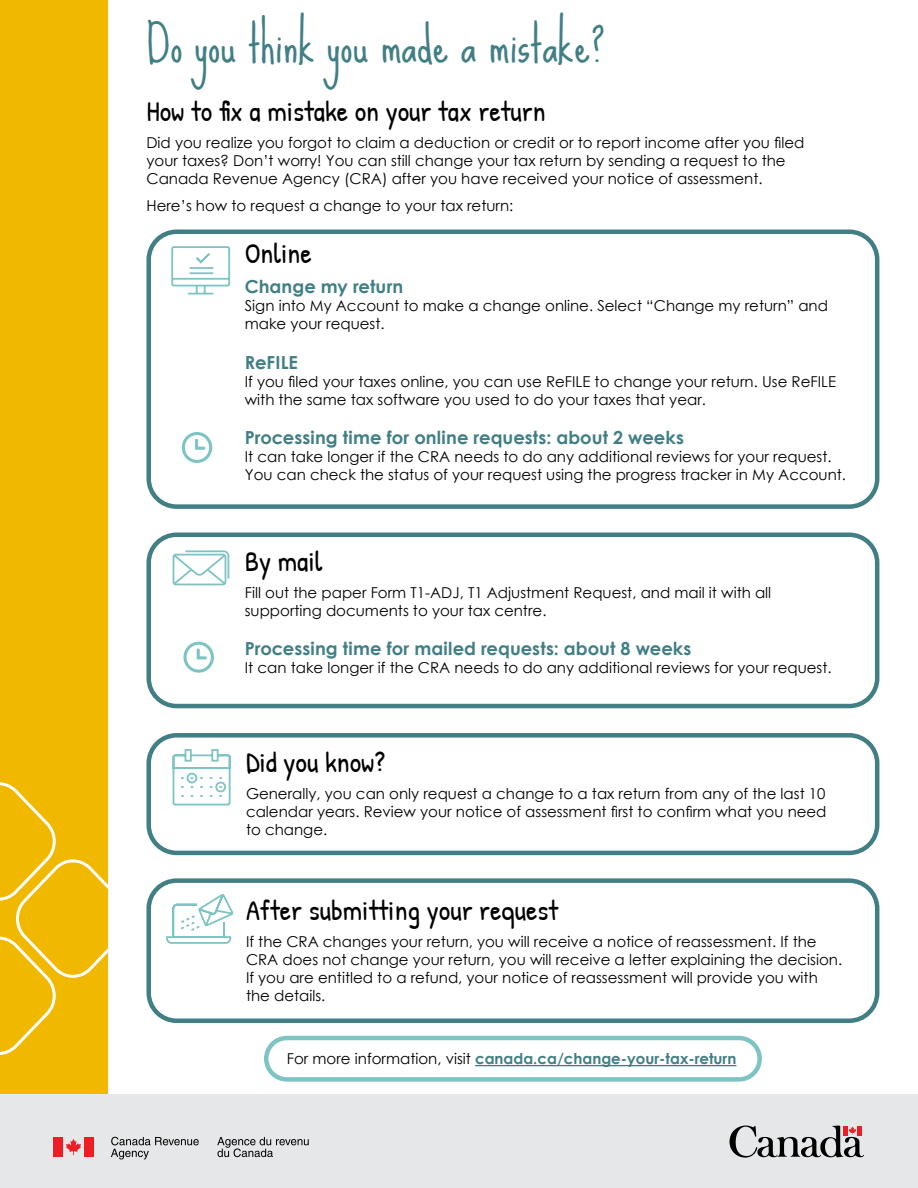
<style>
.page{position:relative;width:918px;height:1188px;background:#fff}
.page>*{position:absolute;margin:0;border:0;box-sizing:border-box;transform-origin:0 0}
.t1{font:49.5px "Sue Ellen Francisco";color:#417f85}
.t2{font:28.5px "Patrick Hand";color:#000}
.t3{font:700 18px "Century Gothic";letter-spacing:.005em;color:#417f85}
.t4{font:15px/18px "Century Gothic";color:#000}
.t5{font:700 15px "Century Gothic";color:#417f85}
.s1{font-weight:400;color:#000}
</style>
<div class="page">
<div style="left:0;top:0;width:108px;height:1188px;background:#f1b800"></div>
<div style="left:0;top:1094px;width:918px;height:94px;background:#e6e7e8"></div>
<div style="left:264px;top:1036px;width:498px;height:46px;border:4px solid #7ec4c3;border-radius:21px"></div>
<div style="left:146px;top:878px;width:733px;height:145px;border:4px solid #417f85;border-radius:28px"></div>
<div style="left:146px;top:733px;width:733px;height:122px;border:4px solid #417f85;border-radius:28px"></div>
<div style="left:146px;top:532px;width:733px;height:176px;border:4px solid #417f85;border-radius:28px"></div>
<div style="left:146px;top:230px;width:733px;height:279px;border:4px solid #417f85;border-radius:28px"></div>
<hr style="left:475px;top:1065px;width:261px;height:1px;background:#417f85">
<div style="left:54px;top:1137px;width:9px;height:20px;background:#ed1d24"></div>
<svg style="left:66px;top:1139px;width:15px;height:16px"></svg>
<div style="left:84px;top:1137px;width:9px;height:20px;background:#ed1d24"></div>
<svg style="left:111px;top:1137px;width:88px;height:22px"></svg>
<svg style="left:217px;top:1137px;width:92px;height:20px"></svg>
<svg style="left:729px;top:1125px;width:135px;height:33px"></svg>
<svg style="left:0;top:782px;width:108px;height:273px"></svg>
<svg style="left:166px;top:894px;width:68px;height:50px"></svg>
<svg style="left:171px;top:246px;width:60px;height:49px"></svg>
<svg style="left:172px;top:550px;width:58px;height:36px"></svg>
<svg style="left:172px;top:749px;width:59px;height:57px"></svg>
<div style="left:182px;top:432px;width:30px;height:31px;border:3px solid #7ec4c3;border-radius:50%"></div>
<svg style="left:195px;top:437px;width:12px;height:13px"></svg>
<div style="left:183px;top:642px;width:31px;height:31px;border:3px solid #7ec4c3;border-radius:50%"></div>
<svg style="left:196px;top:647px;width:13px;height:13px"></svg>
<h1 class="t1" style="left:146px;top:16px;width:460px">Do you think you made a mistake?</h1>
<h2 class="t2" style="left:146px;top:92px;width:401px">How to fix a mistake on your tax return</h2>
<p class="t4" style="left:146px;top:134px;width:660px">Did you realize you forgot to claim a deduction or credit or to report income after you filed your taxes? Don’t worry! You can still change your tax return by sending a request to the<br>Canada Revenue Agency (CRA) after you have received your notice of assessment.</p>
<p class="t4" style="left:146px;top:197px;width:368px">Here’s how to request a change to your tax return:</p>
<h2 class="t2" style="left:245px;top:233px;width:68px">Online</h2>
<h3 class="t3" style="left:245px;top:273px;width:160px">Change my return</h3>
<p class="t4" style="left:245px;top:297px;width:585px">Sign into My Account to make a change online. Select “Change my return” and make your request.</p>
<h3 class="t3" style="left:245px;top:349px;width:55px">ReFILE</h3>
<p class="t4" style="left:245px;top:372px;width:593px">If you filed your taxes online, you can use ReFILE to change your return. Use ReFILE with the same tax software you used to do your taxes that year.</p>
<h3 class="t3" style="left:245px;top:424px;width:441px">Processing time for online requests: about 2 weeks</h3>
<p class="t4" style="left:245px;top:448px;width:603px">It can take longer if the CRA needs to do any additional reviews for your request.<br>You can check the status of your request using the progress tracker in My Account.</p>
<h2 class="t2" style="left:245px;top:541px;width:79px">By mail</h2>
<p class="t4" style="left:245px;top:583px;width:528px">Fill out the paper Form T1-ADJ, T1 Adjustment Request, and mail it with all supporting documents to your tax centre.</p>
<h3 class="t3" style="left:245px;top:635px;width:448px">Processing time for mailed requests: about 8 weeks</h3>
<p class="t4" style="left:245px;top:659px;width:588px">It can take longer if the CRA needs to do any additional reviews for your request.</p>
<h2 class="t2" style="left:246px;top:742px;width:140px">Did you know?</h2>
<p class="t4" style="left:246px;top:784px;width:582px;text-align:justify">Generally, you can only request a change to a tax return from any of the last 10 calendar years. Review your notice of assessment first to confirm what you need to change.</p>
<h2 class="t2" style="left:246px;top:890px;width:314px">After submitting your request</h2>
<p class="t4" style="left:246px;top:932px;width:598px">If the CRA changes your return, you will receive a notice of reassessment. If the CRA does not change your return, you will receive a letter explaining the decision.<br>If you are entitled to a refund, your notice of reassessment will provide you with the details.</p>
<p class="t5" style="left:287px;top:1047px;width:451px"><span class="s1">For more information, visit</span> canada.ca/change-your-tax-return</p>
</div>
